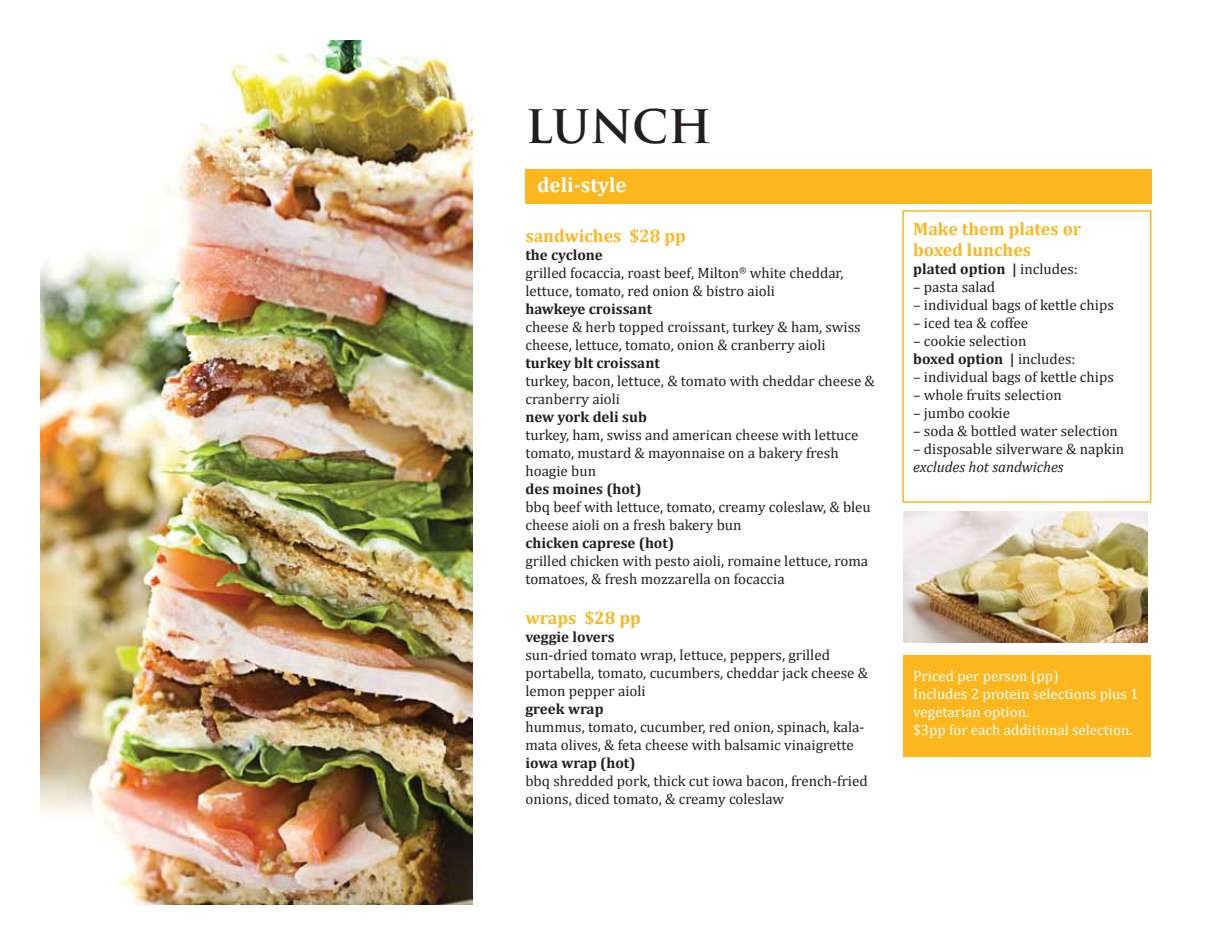
<style>
.page{position:relative;width:1215px;height:945px;background:#fff}
.page>*{position:absolute;margin:0;border:0;box-sizing:border-box;transform-origin:0 0}
.t1{font:700 45px "Trajan Pro";letter-spacing:-.005em;color:#231f20}
.t2{font:700 21px "Cambria";color:#fff}
.t3{font:700 18px/21.6px "Cambria";color:#fcb71f}
.t4{font:15px/18px "Cambria";color:#231f20}
.t5{font:700 15px "Cambria";color:#231f20}
.t6{font:15px/18px "Cambria";color:#fff}
.t7{font:italic 15px "Cambria";color:#231f20}
.s1{font-weight:700}
.s2{font-weight:400}
</style>
<div class="page">
<div style="left:903px;top:655px;width:248px;height:101px;background:#fcb71f"></div>
<img style="left:40px;top:40px;width:432px;height:864px">
<img style="left:903px;top:512px;width:244px;height:130px">
<div style="left:525px;top:169px;width:627px;height:35px;background:#fcb71f"></div>
<div style="left:902px;top:210px;width:249px;height:293px;border:2px solid #fcb71f"></div>
<h1 class="t1" style="left:525px;top:99px;width:188px">LUNCH</h1>
<h2 class="t2" style="left:537px;top:170px;width:91px">deli-style</h2>
<p class="t3" style="left:525px;top:225px;width:162px">sandwiches $28 pp</p>
<p class="t4" style="left:525px;top:246px;width:320px"><span class="s1">the cyclone<br></span>grilled focaccia, roast beef, Milton<sup>®</sup> white cheddar, lettuce, tomato, red onion &amp; bistro aioli</p>
<p class="t5" style="left:525px;top:299px;width:128px">hawkeye croissant</p>
<p class="t4" style="left:525px;top:318px;width:337px">cheese &amp; herb topped croissant, turkey &amp; ham, swiss cheese, lettuce, tomato, onion &amp; cranberry aioli</p>
<p class="t5" style="left:525px;top:353px;width:136px">turkey blt croissant</p>
<p class="t4" style="left:525px;top:372px;width:351px">turkey, bacon, lettuce, &amp; tomato with cheddar cheese &amp; cranberry aioli</p>
<p class="t5" style="left:525px;top:407px;width:123px">new york deli sub</p>
<p class="t4" style="left:525px;top:426px;width:334px">turkey, ham, swiss and american cheese with lettuce tomato, mustard &amp; mayonnaise on a bakery fresh hoagie bun</p>
<p class="t5" style="left:525px;top:479px;width:118px">des moines (hot)</p>
<p class="t4" style="left:525px;top:498px;width:347px">bbq beef with lettuce, tomato, creamy coleslaw, &amp; bleu cheese aioli on a fresh bakery bun</p>
<p class="t5" style="left:525px;top:533px;width:150px">chicken caprese (hot)</p>
<p class="t4" style="left:525px;top:552px;width:344px">grilled chicken with pesto aioli, romaine lettuce, roma tomatoes, &amp; fresh mozzarella on focaccia</p>
<p class="t3" style="left:525px;top:606px;width:117px">wraps $28 pp</p>
<p class="t5" style="left:525px;top:626px;width:91px">veggie lovers</p>
<p class="t4" style="left:525px;top:646px;width:344px">sun-dried tomato wrap, lettuce, peppers, grilled portabella, tomato, cucumbers, cheddar jack cheese &amp; lemon pepper aioli</p>
<p class="t5" style="left:525px;top:698px;width:80px">greek wrap</p>
<p class="t4" style="left:525px;top:718px;width:341px">hummus, tomato, cucumber, red onion, spinach, kala&shy;mata olives, &amp; feta cheese with balsamic vinaigrette</p>
<p class="t5" style="left:525px;top:752px;width:112px">iowa wrap (hot)</p>
<p class="t4" style="left:525px;top:772px;width:344px">bbq shredded pork, thick cut iowa bacon, french-fried onions, diced tomato, &amp; creamy coleslaw</p>
<p class="t3" style="left:913px;top:217px;width:170px">Make them plates or boxed lunches</p>
<p class="t5" style="left:913px;top:259px;width:166px">plated option | <span class="s2">includes:</span></p>
<p class="t4" style="left:913px;top:278px;width:84px">– pasta salad</p>
<p class="t4" style="left:913px;top:296px;width:202px">– individual bags of kettle chips</p>
<p class="t4" style="left:913px;top:314px;width:117px">– iced tea &amp; coffee</p>
<p class="t4" style="left:913px;top:332px;width:164px">– cookie selection<br><span class="s1">boxed option |</span> includes:</p>
<p class="t4" style="left:913px;top:368px;width:202px">– individual bags of kettle chips</p>
<p class="t4" style="left:913px;top:386px;width:150px">– whole fruits selection</p>
<p class="t4" style="left:913px;top:404px;width:98px">– jumbo cookie</p>
<p class="t4" style="left:913px;top:422px;width:206px">– soda &amp; bottled water selection</p>
<p class="t4" style="left:913px;top:440px;width:213px">– disposable silverware &amp; napkin</p>
<p class="t7" style="left:913px;top:457px;width:152px">excludes hot sandwiches</p>
<p class="t6" style="left:913px;top:667px;width:227px">Priced per person (pp)<br>Includes 2 protein selections plus 1 vegetarian option.<br>$3pp for each additional selection.</p>
</div>
